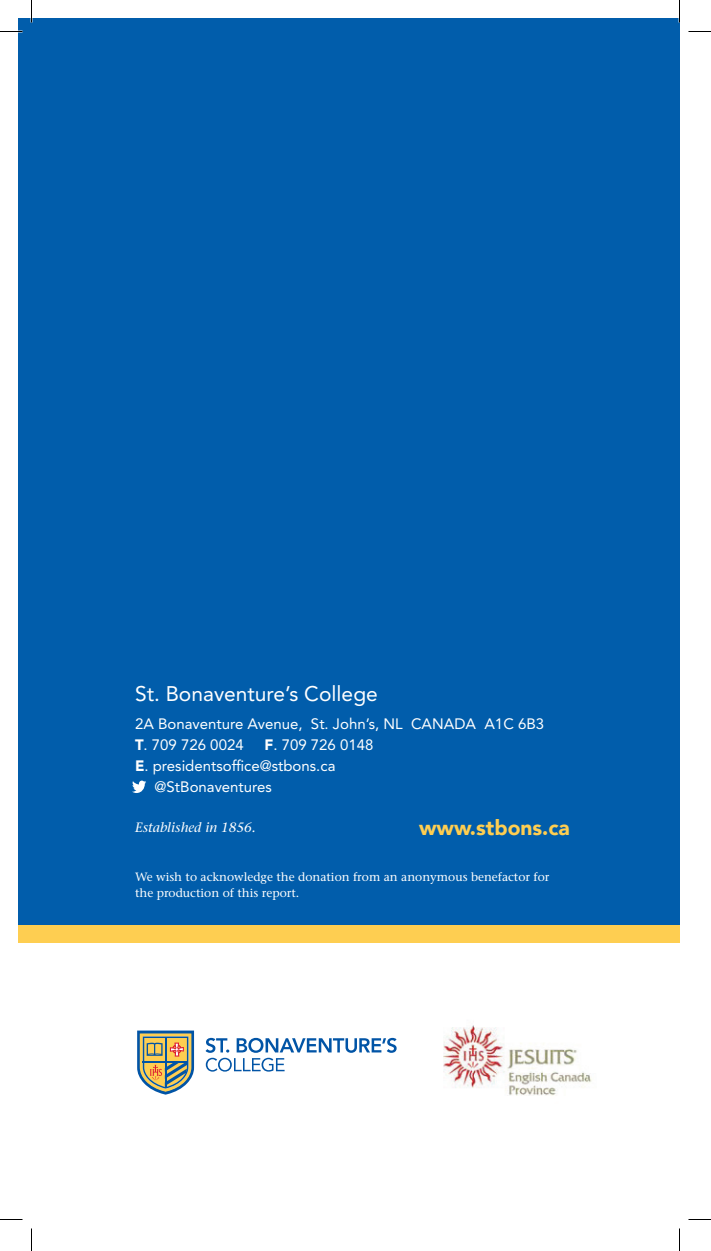
<style>
.page{position:relative;width:711px;height:1251px;background:#fff}
.page>*{position:absolute;margin:0;border:0;box-sizing:border-box;transform-origin:0 0}
.t1{font:21px "Avenir LT Std";color:#fff}
.t2{font:900 21px "Avenir";color:#fece51}
.t3{font:15px/21px "Avenir LT Std";color:#fff}
.t4{font:italic 13.5px "Stone Serif";color:#fff}
.t5{font:12px/16.2px "Stone Serif";color:#fff}
.s1{font-weight:900}
</style>
<div class="page">
<div style="left:18px;top:18px;width:662px;height:908px;background:#015dab"></div>
<svg style="left:206px;top:1038px;width:191px;height:34px"></svg>
<svg style="left:137px;top:1031px;width:57px;height:64px;background:#a7a585"></svg>
<div style="left:18px;top:926px;width:662px;height:17px;background:#fece51"></div>
<svg style="left:132px;top:781px;width:14px;height:12px"></svg>
<img style="left:443px;top:1025px;width:149px;height:71px">
<svg style="left:0;top:31px;width:22px;height:1px"></svg>
<svg style="left:688px;top:31px;width:23px;height:1px"></svg>
<svg style="left:0;top:1219px;width:22px;height:1px"></svg>
<svg style="left:688px;top:1219px;width:23px;height:1px"></svg>
<svg style="left:31px;top:0;width:1px;height:22px"></svg>
<svg style="left:31px;top:1228px;width:1px;height:23px"></svg>
<svg style="left:679px;top:0;width:1px;height:22px"></svg>
<svg style="left:679px;top:1228px;width:1px;height:23px"></svg>
<h1 class="t1" style="left:135px;top:682px;width:244px">St. Bonaventure’s College</h1>
<p class="t3" style="left:135px;top:714px;width:411px">2A Bonaventure Avenue, St. John’s, NL CANADA A1C 6B3<br><span class="s1">T</span>. 709 726 0024</p>
<p class="t3" style="left:265px;top:735px;width:110px"><span class="s1">F</span>. 709 726 0148</p>
<p class="t3" style="left:135px;top:756px;width:202px"><span class="s1">E</span>. presidentsoffice@stbons.ca</p>
<p class="t3" style="left:155px;top:777px;width:119px">@StBonaventures</p>
<p class="t4" style="left:135px;top:820px;width:122px">Established in 1856.</p>
<p class="t5" style="left:135px;top:869px;width:416px">We wish to acknowledge the donation from an anonymous benefactor for the production of this report.</p>
<h1 class="t2" style="left:419px;top:810px;width:152px">www.stbons.ca</h1>
</div>
